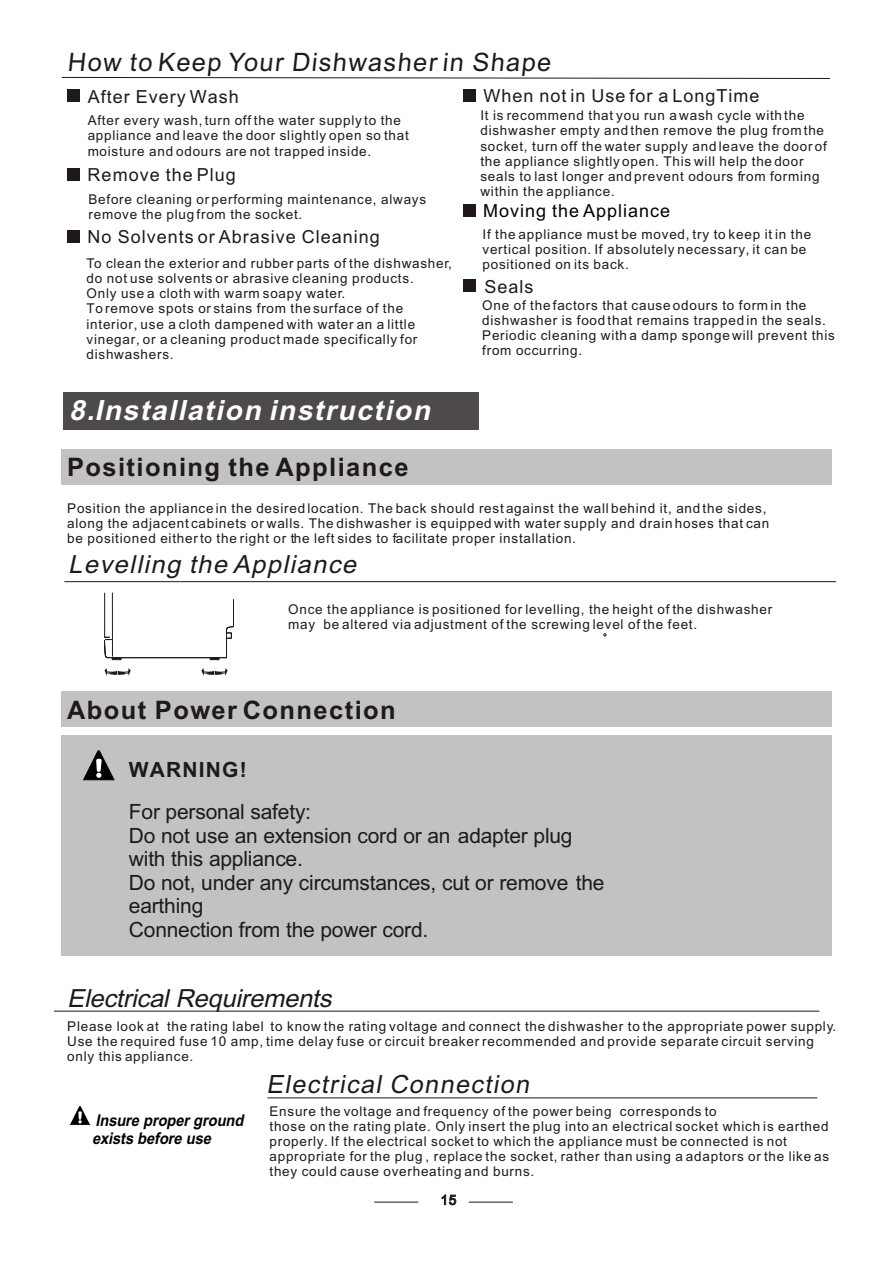
<style>
.page{position:relative;width:894px;height:1263px;background:#fff}
.page>*{position:absolute;margin:0;border:0;box-sizing:border-box;transform-origin:0 0}
.t1{font:italic 700 27.9px "Arial";color:#fff}
.t2{font:700 25.5px "Arial";letter-spacing:.055em;color:#1f1a17}
.t3{font:25.35px "Arial";color:#1f1a17}
.t4{font:italic 25.2px "Arial";color:#1f1a17}
.t5{font:italic 24.9px "Arial";color:#1f1a17}
.t6{font:21px/23.4px "Arial";letter-spacing:-.01em;color:#1f1a17}
.t7{font:700 21px "Arial";letter-spacing:.055em;color:#1f1a17}
.t8{font:18px "Arial";letter-spacing:.055em;color:#1f1a17}
.t9{font:18px "Arial";letter-spacing:.055em;color:#000}
.t10{font:italic 700 16.2px/18.1px "Arial";color:#000;scale:.91 1}
.t11{font:13.5px/15.1px "Arial";letter-spacing:.055em;color:#1f1a17}
</style>
<div class="page">
<div style="left:463px;top:280px;width:13px;height:12px;background:#1f1a17"></div>
<div style="left:67px;top:168px;width:13px;height:13px;background:#1f1a17"></div>
<div style="left:67px;top:230px;width:13px;height:13px;background:#1f1a17"></div>
<div style="left:463px;top:204px;width:13px;height:13px;background:#1f1a17"></div>
<svg style="left:61px;top:77px;width:769px;height:2px;background:#8e8c8a"></svg>
<div style="left:67px;top:90px;width:13px;height:12px;background:#1f1a17"></div>
<div style="left:463px;top:90px;width:13px;height:12px;background:#1f1a17"></div>
<hr style="left:374px;top:1202px;width:44px;height:1px;background:#1f1a17">
<hr style="left:469px;top:1202px;width:44px;height:1px;background:#1f1a17">
<hr style="left:54px;top:1011px;width:765px;height:1px;background:#1f1a17">
<hr style="left:268px;top:1098px;width:549px;height:1px;background:#1f1a17">
<svg style="left:70px;top:1106px;width:20px;height:19px"></svg>
<hr style="left:64px;top:581px;width:772px;height:1px;background:#1f1a17">
<div style="left:62px;top:449px;width:770px;height:35px;background:#c2c2c2"></div>
<div style="left:62px;top:692px;width:770px;height:35px;background:#c2c2c2"></div>
<div style="left:62px;top:735px;width:770px;height:221px;background:#c2c2c2"></div>
<svg style="left:83px;top:751px;width:32px;height:29px"></svg>
<div style="left:64px;top:392px;width:415px;height:38px;background:#4f4a4a"></div>
<svg style="left:105px;top:668px;width:26px;height:8px"></svg>
<svg style="left:201px;top:668px;width:27px;height:8px"></svg>
<svg style="left:104px;top:592px;width:130px;height:68px"></svg>
<h3 class="t3" style="left:67px;top:53px;width:487px">How to Keep Your Dishwasher in Shape</h3>
<p class="t11" style="left:88px;top:114px;width:323px">After every wash, turn off the water supply to the appliance and leave the door slightly open so that moisture and odours are not trapped inside.</p>
<h3 class="t8" style="left:88px;top:90px;width:153px">After Every Wash</h3>
<h3 class="t8" style="left:484px;top:89px;width:278px">When not in Use for a LongTime</h3>
<p class="t11" style="left:480px;top:109px;width:348px">It is recommend that you run a wash cycle with the dishwasher empty and then remove the plug from the socket, turn off the water supply and leave the door of the appliance slightly open. This will help the door seals to last longer and prevent odours from forming within the appliance.</p>
<p class="t11" style="left:483px;top:228px;width:330px">If the appliance must be moved, try to keep it in the vertical position. If absolutely necessary, it can be positioned on its back.</p>
<p class="t11" style="left:482px;top:299px;width:354px">One of the factors that cause odours to form in the dishwasher is food that remains trapped in the seals.<br>Periodic cleaning with a damp sponge will prevent this from occurring.</p>
<h3 class="t8" style="left:88px;top:168px;width:150px">Remove the Plug</h3>
<p class="t11" style="left:89px;top:192px;width:339px">Before cleaning or performing maintenance, always remove the plug from the socket.</p>
<p class="t11" style="left:87px;top:257px;width:367px">To clean the exterior and rubber parts of the dishwasher, do not use solvents or abrasive cleaning products.<br>Only use a cloth with warm soapy water.<br>To remove spots or stains from the surface of the interior, use a cloth dampened with water an a little vinegar, or a cleaning product made specifically for dishwashers.</p>
<h3 class="t9" style="left:483px;top:204px;width:189px">Moving the Appliance</h3>
<h3 class="t8" style="left:88px;top:230px;width:294px">No Solvents or Abrasive Cleaning</h3>
<h3 class="t8" style="left:484px;top:280px;width:51px">Seals</h3>
<h1 class="t1" style="left:69px;top:399px;width:368px">8.Installation instruction</h1>
<h2 class="t2" style="left:67px;top:458px;width:343px">Positioning the Appliance</h2>
<p class="t11" style="left:67px;top:502px;width:704px">Position the appliance in the desired location. The back should rest against the wall behind it, and the sides, along the adjacent cabinets or walls. The dishwasher is equipped with water supply and drain hoses that can be positioned either to the right or the left sides to facilitate proper installation.</p>
<h3 class="t5" style="left:68px;top:555px;width:294px">Levelling the Appliance</h3>
<p class="t11" style="left:288px;top:603px;width:486px">Once the appliance is positioned for levelling, the height of the dishwasher may be altered via adjustment of the screwing level of the feet.</p>
<h2 class="t2" style="left:67px;top:700px;width:330px">About Power Connection</h2>
<h3 class="t7" style="left:129px;top:762px;width:119px">WARNING!</h3>
<h3 class="t6" style="left:129px;top:802px;width:477px">For personal safety:<br>Do not use an extension cord or an adapter plug with this appliance.<br>Do not, under any circumstances, cut or remove the earthing<br>Connection from the power cord.</h3>
<h3 class="t5" style="left:67px;top:989px;width:271px">Electrical Requirements</h3>
<p class="t11" style="left:67px;top:1020px;width:770px">Please look at the rating label to know the rating voltage and connect the dishwasher to the appropriate power supply.<br>Use the required fuse 10 amp, time delay fuse or circuit breaker recommended and provide separate circuit serving only this appliance.</p>
<p class="t10" style="left:92px;top:1113px;width:171px">Insure proper ground exists before use</p>
<h3 class="t4" style="left:266px;top:1074px;width:268px">Electrical Connection</h3>
<p class="t11" style="left:270px;top:1105px;width:561px">Ensure the voltage and frequency of the power being corresponds to<br>those on the rating plate. Only insert the plug into an electrical socket which is earthed properly. If the electrical socket to which the appliance must be connected is not appropriate for the plug , replace the socket, rather than using a adaptors or the like as they could cause overheating and burns.</p>
<p class="t11" style="left:441px;top:1194px;width:17px">15</p>
</div>
